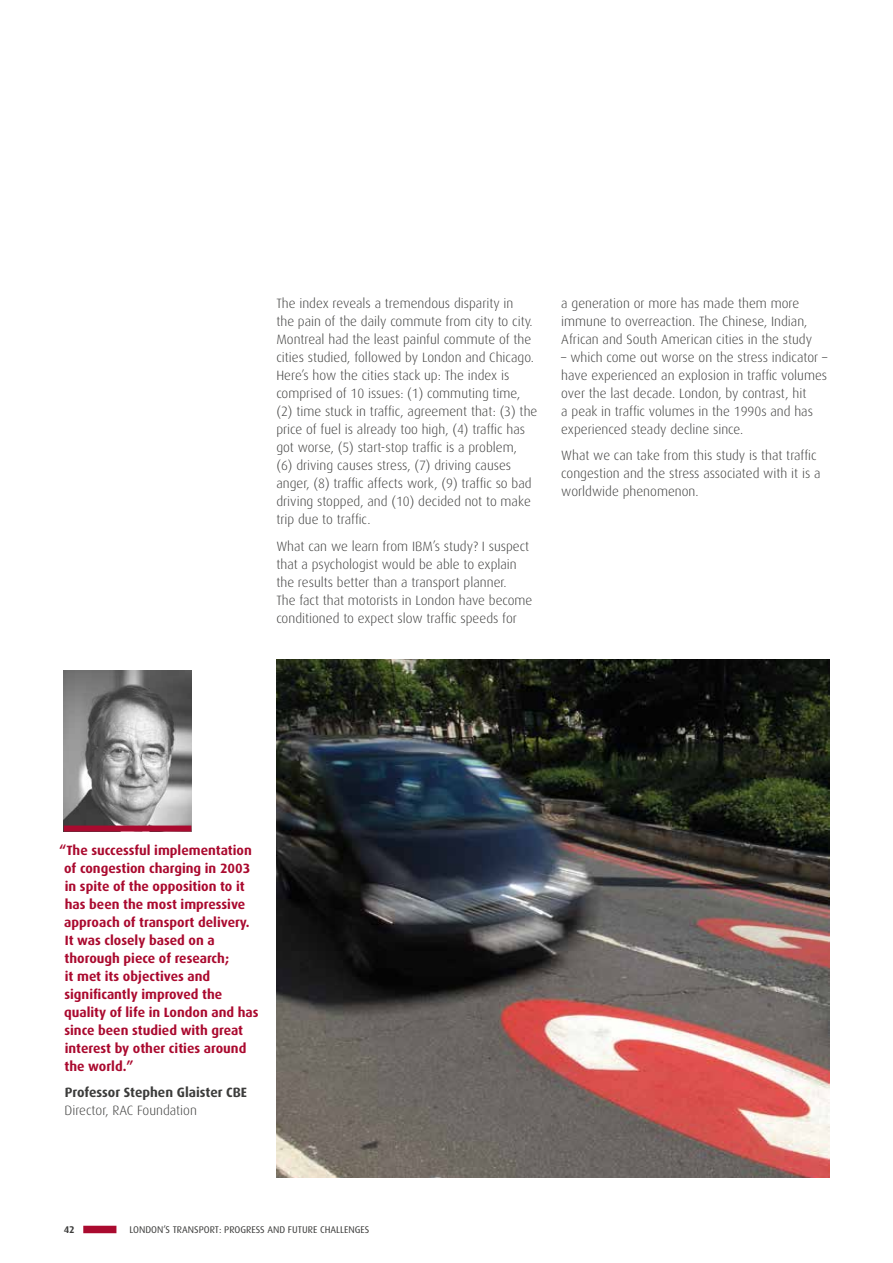
<style>
.page{position:relative;width:893px;height:1263px;background:#fff}
.page>*{position:absolute;margin:0;border:0;box-sizing:border-box;transform-origin:0 0}
.t1{font:300 13.5px/18px "Dax";color:#3c3c3b}
.t2{font:700 13.5px/18px "Dax";color:#aa0a2f}
.t3{font:700 13.5px "Dax";color:#3c3c3b}
.t4{font:9.75px "Dax";color:#3c3c3b}
.t5{font:700 9.75px "Dax";color:#3c3c3b}
</style>
<div class="page">
<div style="left:83px;top:1226px;width:33px;height:7px;background:#aa0a2f"></div>
<img style="left:64px;top:670px;width:127px;height:155px">
<img style="left:276px;top:659px;width:553px;height:519px">
<div style="left:64px;top:825px;width:127px;height:6px;background:#aa0a2f"></div>
<p class="t1" style="left:276px;top:295px;width:262px">The index reveals a tremendous disparity in<br>the pain of the daily commute from city to city.<br>Montreal had the least painful commute of the cities studied, followed by London and Chicago.<br>Here’s how the cities stack up: The index is comprised of 10 issues: (1) commuting time, (2) time stuck in traffic, agreement that: (3) the price of fuel is already too high, (4) traffic has got worse, (5) start-stop traffic is a problem,<br>(6) driving causes stress, (7) driving causes anger, (8) traffic affects work, (9) traffic so bad driving stopped, and (10) decided not to make trip due to traffic.</p>
<p class="t1" style="left:276px;top:537px;width:257px">What can we learn from IBM’s study? I suspect that a psychologist would be able to explain the results better than a transport planner.<br>The fact that motorists in London have become conditioned to expect slow traffic speeds for</p>
<p class="t1" style="left:561px;top:294px;width:252px">a generation or more has made them more immune to overreaction. The Chinese, Indian,<br>African and South American cities in the study</p>
<p class="t1" style="left:561px;top:348px;width:267px">– which come out worse on the stress indicator – have experienced an explosion in traffic volumes over the last decade. London, by contrast, hit<br>a peak in traffic volumes in the 1990s and has experienced steady decline since.</p>
<p class="t1" style="left:561px;top:447px;width:261px">What we can take from this study is that traffic congestion and the stress associated with it is a worldwide phenomenon.</p>
<p class="t2" style="left:64px;top:841px;width:196px;text-indent:-5px">“The successful implementation of congestion charging in 2003 in spite of the opposition to it has been the most impressive approach of transport delivery.<br>It was closely based on a thorough piece of research;<br>it met its objectives and significantly improved the quality of life in London and has since been studied with great interest by other cities around the world.”</p>
<p class="t3" style="left:65px;top:1085px;width:184px">Professor Stephen Glaister CBE</p>
<p class="t1" style="left:64px;top:1102px;width:134px">Director, RAC Foundation</p>
<p class="t5" style="left:64px;top:1224px;width:12px">42</p>
<p class="t4" style="left:130px;top:1224px;width:241px">LONDON’S TRANSPORT: PROGRESS AND FUTURE CHALLENGES</p>
</div>
